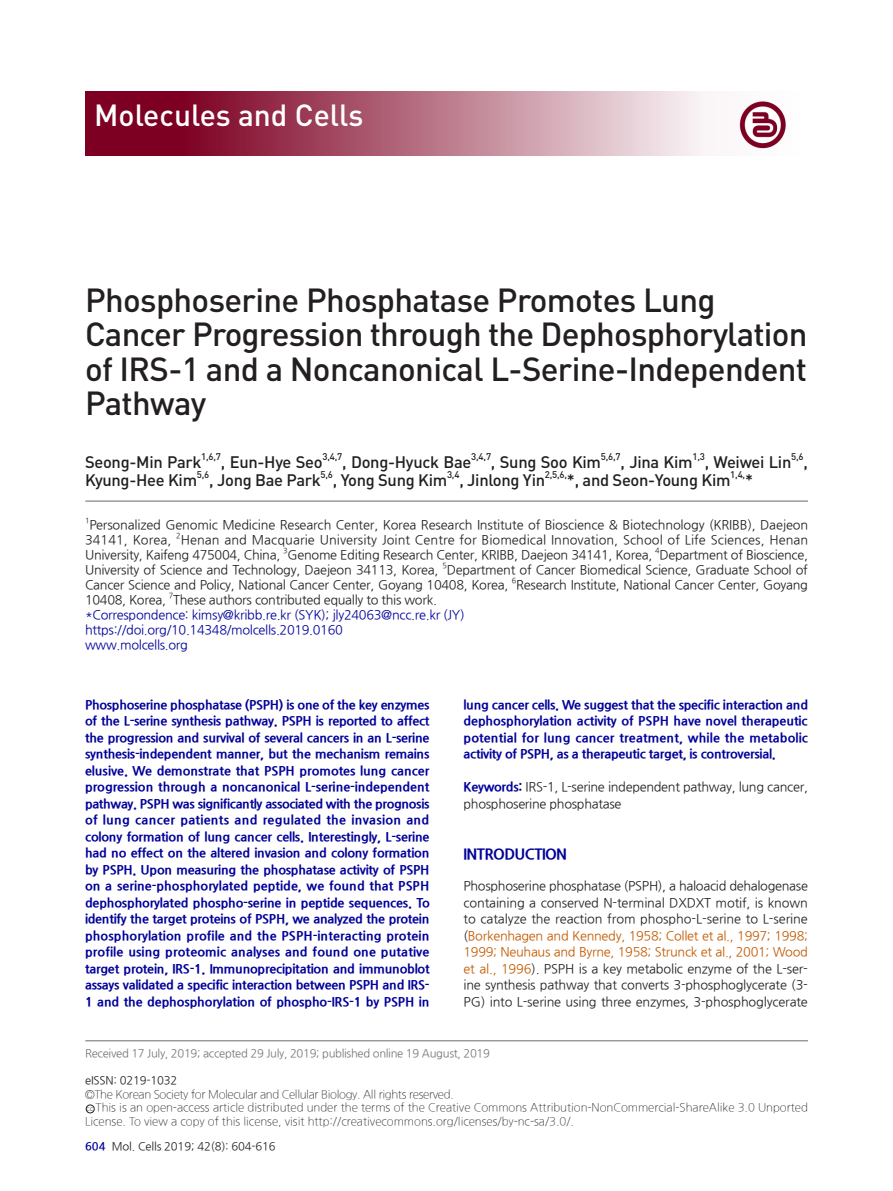
<style>
.page{position:relative;width:893px;height:1191px;background:#fff}
.page>*{position:absolute;margin:0;border:0;box-sizing:border-box;transform-origin:0 0}
.영문제목{font:500 33px/34.5px "DIN Pro";letter-spacing:-.02em;color:#231f20}
.t1{font:500 30.15px "DIN Pro";color:#fff}
.영문이름{font:500 16.5px "DIN Pro";letter-spacing:-.02em;color:#231f20}
.서론{font:800 15px "Nanum Gothic";letter-spacing:-.04em;color:#00009a}
.영문초록{font:800 12.75px/16.5px "Nanum Gothic";letter-spacing:-.025em;color:#00009a;text-align:justify}
.영문소속{font:12.75px/15px "Nanum Gothic";letter-spacing:-.02em;color:#231f20}
.본문{font:12.75px/16.5px "Nanum Gothic";letter-spacing:-.015em;color:#231f20;text-align:justify}
.영문소속-2{font:12.75px/15px "Nanum Gothic";letter-spacing:.005em;color:#231f20}
.키워드{font:12.75px/16.5px "Nanum Gothic";letter-spacing:-.025em;color:#231f20}
.교신저자_이름{font:12.75px "Nanum Gothic";letter-spacing:-.025em;color:#00009a}
.교신저자{font:12.75px "Nanum Gothic";letter-spacing:-.025em;color:#00009a}
.Open_Access{font:300 11.25px/13.5px "Nanum Gothic";color:#231f20}
.접수_수정_승인_날짜{font:11.25px "Nanum Gothic";letter-spacing:-.025em;color:#777}
.Copyright{font:300 11.25px "Nanum Gothic";letter-spacing:-.025em;color:#231f20}
.t2{font:11.25px "Nanum Gothic";letter-spacing:-.015em;color:#231f20}
.영문이름-2{font:500 9.6px "DIN Pro";color:#231f20}
.영문소속-3{font:7.5px "Nanum Gothic";color:#231f20}
.s1{font-weight:800;color:#00009a}
.s2{color:#c35900}
.s3{font-family:"DIN Pro";font-size:7.5px}
.s4{font-weight:700;color:#00009a}
</style>
<div class="page">
<img style="left:85px;top:91px;width:701px;height:65px">
<hr style="left:86px;top:500px;width:722px;height:1px;background:#7f7f7f">
<hr style="left:86px;top:1040px;width:722px;height:1px;background:#7f7f7f">
<div style="left:86px;top:1104px;width:9px;height:9px;border:1px solid #231f20;border-radius:50%"></div>
<p class="t1" style="left:94px;top:94px;width:271px">Molecules and Cells</p>
<p class="영문제목" style="left:85px;top:281px;width:724px">Phosphoserine Phosphatase Promotes Lung Cancer Progression through the Dephosphorylation of IRS-1 and a Noncanonical L-Serine-Independent Pathway</p>
<p class="영문이름" style="left:85px;top:450px;width:118px">Seong-Min Park</p>
<p class="영문이름-2" style="left:201px;top:449px;width:21px">1,6,7</p>
<p class="영문이름" style="left:221px;top:450px;width:103px">, Eun-Hye Seo</p>
<p class="영문이름-2" style="left:322px;top:449px;width:21px">3,4,7</p>
<p class="영문이름" style="left:342px;top:450px;width:131px">, Dong-Hyuck Bae</p>
<p class="영문이름-2" style="left:471px;top:449px;width:21px">3,4,7</p>
<p class="영문이름" style="left:491px;top:450px;width:112px">, Sung Soo Kim</p>
<p class="영문이름-2" style="left:601px;top:449px;width:21px">5,6,7</p>
<p class="영문이름" style="left:620px;top:450px;width:74px">, Jina Kim</p>
<p class="영문이름-2" style="left:692px;top:449px;width:14px">1,3</p>
<p class="영문이름" style="left:705px;top:450px;width:88px">, Weiwei Lin</p>
<p class="영문이름-2" style="left:791px;top:449px;width:14px">5,6</p>
<p class="영문이름" style="left:803px;top:450px;width:6px">,</p>
<p class="영문이름" style="left:85px;top:468px;width:114px">Kyung-Hee Kim</p>
<p class="영문이름-2" style="left:197px;top:467px;width:14px">5,6</p>
<p class="영문이름" style="left:209px;top:468px;width:113px">, Jong Bae Park</p>
<p class="영문이름-2" style="left:321px;top:467px;width:14px">5,6</p>
<p class="영문이름" style="left:333px;top:468px;width:116px">, Yong Sung Kim</p>
<p class="영문이름-2" style="left:447px;top:467px;width:14px">3,4</p>
<p class="영문이름" style="left:459px;top:468px;width:87px">, Jinlong Yin</p>
<p class="영문이름-2" style="left:545px;top:467px;width:24px">2,5,6,</p>
<p class="영문이름" style="left:567px;top:468px;width:165px">*, and Seon-Young Kim</p>
<p class="영문이름-2" style="left:730px;top:467px;width:16px">1,4,</p>
<p class="영문이름" style="left:745px;top:468px;width:10px">*</p>
<p class="영문소속-3" style="left:85px;top:517px;width:6px">1</p>
<p class="영문소속" style="left:85px;top:518px;width:725px;text-indent:4px">Personalized Genomic Medicine Research Center, Korea Research Institute of Bioscience &amp; Biotechnology (KRIBB), Daejeon<br>34141, Korea,</p>
<p class="영문소속-3" style="left:176px;top:532px;width:6px">2</p>
<p class="영문소속-2" style="left:85px;top:533px;width:725px;text-indent:96px">Henan and Macquarie University Joint Centre for Biomedical Innovation, School of Life Sciences, Henan<br>University, Kaifeng 475004, China,</p>
<p class="영문소속-3" style="left:283px;top:547px;width:6px">3</p>
<p class="영문소속" style="left:288px;top:548px;width:366px">Genome Editing Research Center, KRIBB, Daejeon 34141, Korea,</p>
<p class="영문소속-3" style="left:655px;top:547px;width:6px">4</p>
<p class="영문소속" style="left:659px;top:548px;width:150px">Department of Bioscience,</p>
<p class="영문소속" style="left:85px;top:563px;width:355px">University of Science and Technology, Daejeon 34113, Korea,</p>
<p class="영문소속-3" style="left:442px;top:562px;width:6px">5</p>
<p class="영문소속" style="left:85px;top:563px;width:724px;text-indent:362px">Department of Cancer Biomedical Science, Graduate School of<br>Cancer Science and Policy, National Cancer Center, Goyang 10408, Korea,</p>
<p class="영문소속-3" style="left:512px;top:577px;width:6px">6</p>
<p class="영문소속" style="left:516px;top:578px;width:293px">Research Institute, National Cancer Center, Goyang</p>
<p class="영문소속" style="left:85px;top:593px;width:82px">10408, Korea,</p>
<p class="영문소속-3" style="left:169px;top:592px;width:6px">7</p>
<p class="영문소속" style="left:173px;top:593px;width:265px">These authors contributed equally to this work.</p>
<p class="교신저자_이름" style="left:85px;top:609px;width:381px">*Correspondence: kimsy@kribb.re.kr (SYK); jly24063@ncc.re.kr (JY)</p>
<p class="교신저자" style="left:85px;top:624px;width:259px">https://doi.org/10.14348/molcells.2019.0160</p>
<p class="교신저자" style="left:85px;top:639px;width:104px">www.molcells.org</p>
<p class="영문초록" style="left:85px;top:696px;width:346px">Phosphoserine phosphatase (PSPH) is one of the key enzymes of the L-serine synthesis pathway. PSPH is reported to affect the progression and survival of several cancers in an L-serine synthesis-independent manner, but the mechanism remains elusive. We demonstrate that PSPH promotes lung cancer progression through a noncanonical L-serine-independent pathway. PSPH was significantly associated with the prognosis of lung cancer patients and regulated the invasion and colony formation of lung cancer cells. Interestingly, L-serine had no effect on the altered invasion and colony formation by PSPH. Upon measuring the phosphatase activity of PSPH on a serine-phosphorylated peptide, we found that PSPH dephosphorylated phospho-serine in peptide sequences. To identify the target proteins of PSPH, we analyzed the protein phosphorylation profile and the PSPH-interacting protein profile using proteomic analyses and found one putative target protein, IRS-1. Immunoprecipitation and immunoblot assays validated a specific interaction between PSPH and IRS-1 and the dephosphorylation of phospho-IRS-1 by PSPH in</p>
<p class="영문초록" style="left:463px;top:696px;width:346px">lung cancer cells. We suggest that the specific interaction and dephosphorylation activity of PSPH have novel therapeutic potential for lung cancer treatment, while the metabolic activity of PSPH, as a therapeutic target, is controversial.</p>
<p class="키워드" style="left:463px;top:779px;width:346px"><span class="s1">Keywords:</span> IRS-1, L-serine independent pathway, lung cancer, phosphoserine phosphatase</p>
<p class="서론" style="left:463px;top:846px;width:105px">INTRODUCTION</p>
<p class="본문" style="left:463px;top:878px;width:346px">Phosphoserine phosphatase (PSPH), a haloacid dehalogenase containing a conserved N-terminal DXDXT motif, is known to catalyze the reaction from phospho-L-serine to L-serine (<span class="s2">Borkenhagen and Kennedy, 1958; Collet et al., 1997; 1998; 1999; Neuhaus and Byrne, 1958; Strunck et al., 2001; Wood et al., 1996</span>). PSPH is a key metabolic enzyme of the L-ser&shy;ine synthesis pathway that converts 3-phosphoglycerate (3- PG) into L-serine using three enzymes, 3-phosphoglycerate</p>
<p class="접수_수정_승인_날짜" style="left:85px;top:1048px;width:406px">Received 17 July, 2019; accepted 29 July, 2019; published online 19 August, 2019</p>
<p class="t2" style="left:85px;top:1075px;width:94px">eISSN: 0219-1032</p>
<p class="Copyright" style="left:85px;top:1089px;width:370px">©The Korean Society for Molecular and Cellular Biology. All rights reserved.</p>
<p class="Open_Access" style="left:85px;top:1101px;width:724px"><span class="s3">cc</span> This is an open-access article distributed under the terms of the Creative Commons Attribution-NonCommercial-ShareAlike 3.0 Unported<br>License. To view a copy of this license, visit http://creativecommons.org/licenses/by-nc-sa/3.0/.</p>
<p class="t2" style="left:85px;top:1140px;width:192px"><span class="s4">604</span> Mol. Cells 2019; 42(8): 604-616</p>
</div>
